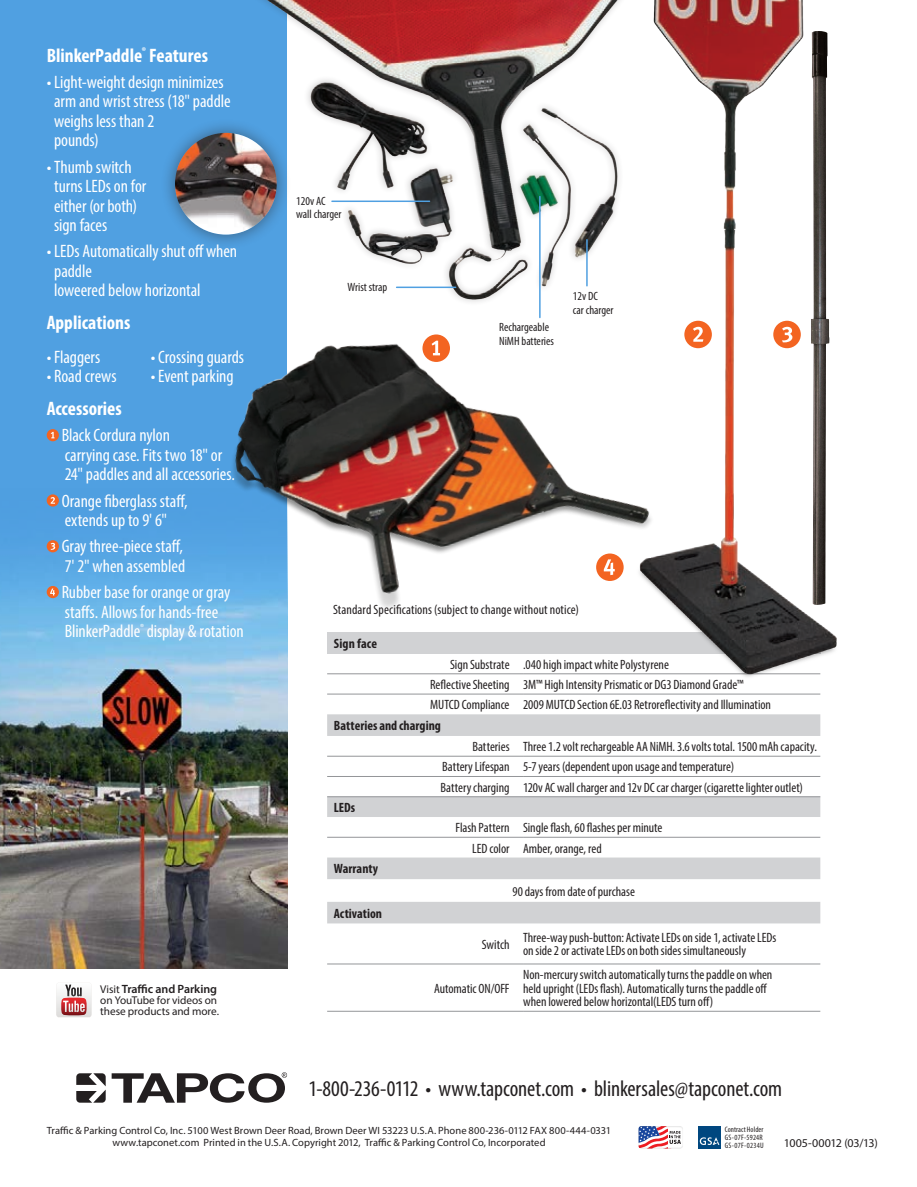
<style>
.page{position:relative;width:917px;height:1187px;background:#fff}
.page>*{position:absolute;margin:0;border:0;box-sizing:border-box;transform-origin:0 0}
.t1{font:condensed 22.5px "Myriad Pro";letter-spacing:-.005em;color:#231f20}
.Paragraph_Style_2{font:700 condensed 19.5px "Myriad Pro";color:#fff}
.Body{font:700 condensed 19.5px "Myriad Pro";color:#fff}
.Body-2{font:condensed 18px/19.5px "Myriad Pro";letter-spacing:-.005em;color:#fff}
.Paragraph_Style_2-2{font:condensed 13.5px/13.5px "Myriad Pro";color:#231f20}
.Paragraph_Style_2-3{font:700 condensed 13.5px "Myriad Pro";color:#231f20}
.Caption_PS{font:condensed 12px/13.5px "Myriad Pro";color:#231f20}
.Item_name_catalog{font:600 12px "Myriad Pro";letter-spacing:-.005em;color:#231f20}
.t2{font:12px "Myriad Pro";letter-spacing:-.015em;color:#231f20}
.Item_name_catalog-2{font:11.25px/11.2px "Myriad Pro";color:#231f20}
.t3{font:10.5px/12.6px "Myriad Pro";letter-spacing:.005em;color:#231f20;text-align:center}
.t4{font:condensed 7.8px "Myriad Pro";letter-spacing:.025em;color:#231f20}
.t5{font:condensed 7.8px "Myriad Pro";letter-spacing:.045em;color:#231f20}
.s1{font-weight:400;font-size:11.25px}
</style>
<div class="page">
<svg style="left:327px;top:714px;width:493px;height:209px"></svg>
<hr style="left:327px;top:673px;width:196px;height:1px;background:#939598">
<hr style="left:523px;top:673px;width:297px;height:1px;background:#939598">
<hr style="left:327px;top:693px;width:196px;height:1px;background:#939598">
<hr style="left:523px;top:693px;width:297px;height:1px;background:#939598">
<hr style="left:327px;top:776px;width:196px;height:1px;background:#939598">
<hr style="left:523px;top:776px;width:297px;height:1px;background:#939598">
<hr style="left:327px;top:796px;width:196px;height:1px;background:#939598">
<hr style="left:523px;top:796px;width:297px;height:1px;background:#939598">
<hr style="left:327px;top:963px;width:196px;height:1px;background:#939598">
<hr style="left:523px;top:963px;width:297px;height:1px;background:#939598">
<hr style="left:327px;top:1010px;width:196px;height:1px;background:#939598">
<hr style="left:523px;top:1010px;width:297px;height:1px;background:#939598">
<hr style="left:327px;top:755px;width:196px;height:1px;background:#939598">
<hr style="left:523px;top:755px;width:297px;height:1px;background:#939598">
<hr style="left:327px;top:836px;width:196px;height:1px;background:#939598">
<hr style="left:523px;top:836px;width:297px;height:1px;background:#939598">
<img style="left:625px;top:0;width:212px;height:677px">
<div style="left:0;top:0;width:287px;height:874px;background:#50a0e1"></div>
<img style="left:810px;top:31px;width:19px;height:574px">
<img style="left:0;top:494px;width:287px;height:474px">
<div style="left:160px;top:118px;width:131px;height:131px;background:#231f20;opacity:.5"></div>
<img style="left:175px;top:133px;width:102px;height:101px;border-radius:51px">
<svg style="left:691px;top:321px;width:20px;height:27px"></svg>
<svg style="left:773px;top:321px;width:27px;height:27px"></svg>
<img style="left:175px;top:269px;width:516px;height:385px">
<svg style="left:422px;top:348px;width:28px;height:14px"></svg>
<div style="left:239px;top:0;width:395px;height:306px;background:#231f20;opacity:.25"></div>
<img style="left:243px;top:0;width:386px;height:348px">
<hr style="left:586px;top:240px;width:1px;height:46px;background:#50a0e1">
<hr style="left:539px;top:196px;width:1px;height:121px;background:#50a0e1">
<hr style="left:332px;top:200px;width:97px;height:2px;background:#50a0e1">
<hr style="left:396px;top:286px;width:59px;height:2px;background:#50a0e1">
<svg style="left:47px;top:429px;width:12px;height:12px"></svg>
<svg style="left:51px;top:432px;width:3px;height:6px"></svg>
<svg style="left:47px;top:494px;width:12px;height:12px"></svg>
<svg style="left:50px;top:497px;width:5px;height:6px"></svg>
<svg style="left:47px;top:540px;width:12px;height:12px"></svg>
<svg style="left:51px;top:542px;width:4px;height:7px"></svg>
<div style="left:47px;top:586px;width:12px;height:12px;background:#f36421;border-radius:50%"></div>
<svg style="left:50px;top:588px;width:5px;height:7px"></svg>
<div style="left:698px;top:1125px;width:22px;height:23px;background:#00477f"></div>
<svg style="left:699px;top:1137px;width:20px;height:7px"></svg>
<svg style="left:638px;top:1126px;width:45px;height:22px"></svg>
<svg style="left:76px;top:1072px;width:211px;height:30px"></svg>
<svg style="left:56px;top:984px;width:36px;height:32px"></svg>
<p class="Paragraph_Style_2" style="left:47px;top:43px;width:163px">BlinkerPaddle<sup>®</sup> Features</p>
<p class="Body-2" style="left:54px;top:72px;width:178px;text-indent:-7px">• Light-weight design minimizes arm and wrist stress (18" paddle weighs less than 2<br>pounds)</p>
<p class="Body-2" style="left:54px;top:157px;width:94px;text-indent:-7px">• Thumb switch turns LEDs on for either (or both) sign faces</p>
<p class="Body-2" style="left:54px;top:241px;width:184px;text-indent:-7px">• LEDs Automatically shut off when paddle<br>loweered below horizontal</p>
<p class="Body" style="left:47px;top:311px;width:85px">Applications</p>
<p class="Body-2" style="left:47px;top:346px;width:55px">• Flaggers</p>
<p class="Body-2" style="left:47px;top:366px;width:71px">• Road crews</p>
<p class="Body-2" style="left:151px;top:346px;width:95px">• Crossing guards</p>
<p class="Body-2" style="left:151px;top:366px;width:84px">• Event parking</p>
<p class="Paragraph_Style_2" style="left:47px;top:396px;width:76px">Accessories</p>
<p class="Body-2" style="left:62px;top:425px;width:175px">Black Cordura nylon<br>carrying case. Fits two 18" or<br>24" paddles and all accessories.</p>
<p class="Body-2" style="left:62px;top:490px;width:127px">Orange fiberglass staff, extends up to 9' 6"</p>
<p class="Body-2" style="left:62px;top:536px;width:125px">Gray three-piece staff,<br>7' 2" when assembled</p>
<p class="Body-2" style="left:62px;top:582px;width:183px">Rubber base for orange or gray staffs. Allows for hands-free<br>BlinkerPaddle<sup>®</sup> display &amp; rotation</p>
<p class="Item_name_catalog" style="left:100px;top:980px;width:118px"><span class="s1">Visit</span> Traffic and Parking</p>
<p class="Item_name_catalog-2" style="left:100px;top:994px;width:120px">on YouTube for videos on these products and more.</p>
<p class="Caption_PS" style="left:296px;top:194px;width:47px">120v AC wall charger</p>
<p class="Caption_PS" style="left:347px;top:280px;width:41px">Wrist strap</p>
<p class="Caption_PS" style="left:499px;top:320px;width:56px">Rechargeable<br>NiMH batteries</p>
<p class="Caption_PS" style="left:572px;top:289px;width:42px">12v DC<br>car charger</p>
<p class="Paragraph_Style_2-2" style="left:333px;top:603px;width:247px">Standard Specifications (subject to change without notice)</p>
<p class="Paragraph_Style_2-3" style="left:334px;top:634px;width:45px">Sign face</p>
<p class="Paragraph_Style_2-2" style="left:450px;top:657px;width:61px">Sign Substrate</p>
<p class="Paragraph_Style_2-2" style="left:523px;top:657px;width:147px">.040 high impact white Polystyrene</p>
<p class="Paragraph_Style_2-2" style="left:430px;top:677px;width:81px">Reflective Sheeting</p>
<p class="Paragraph_Style_2-2" style="left:523px;top:677px;width:222px">3M™ High Intensity Prismatic or DG3 Diamond Grade™</p>
<p class="Paragraph_Style_2-2" style="left:430px;top:698px;width:81px">MUTCD Compliance</p>
<p class="Paragraph_Style_2-2" style="left:523px;top:698px;width:249px">2009 MUTCD Section 6E.03 Retroreflectivity and Illumination</p>
<p class="Paragraph_Style_2-3" style="left:334px;top:717px;width:108px">Batteries and charging</p>
<p class="Paragraph_Style_2-2" style="left:472px;top:739px;width:39px">Batteries</p>
<p class="Paragraph_Style_2-2" style="left:523px;top:739px;width:295px">Three 1.2 volt rechargeable AA NiMH. 3.6 volts total. 1500 mAh capacity.</p>
<p class="Paragraph_Style_2-2" style="left:442px;top:760px;width:69px">Battery Lifespan</p>
<p class="Paragraph_Style_2-2" style="left:523px;top:760px;width:212px">5-7 years (dependent upon usage and temperature)</p>
<p class="Paragraph_Style_2-2" style="left:440px;top:780px;width:70px">Battery charging</p>
<p class="Paragraph_Style_2-2" style="left:523px;top:780px;width:281px">120v AC wall charger and 12v DC car charger (cigarette lighter outlet)</p>
<p class="Paragraph_Style_2-3" style="left:334px;top:799px;width:23px">LEDs</p>
<p class="Paragraph_Style_2-2" style="left:455px;top:820px;width:55px">Flash Pattern</p>
<p class="Paragraph_Style_2-2" style="left:523px;top:820px;width:141px">Single flash, 60 flashes per minute</p>
<p class="Paragraph_Style_2-2" style="left:472px;top:841px;width:39px">LED color</p>
<p class="Paragraph_Style_2-2" style="left:523px;top:841px;width:80px">Amber, orange, red</p>
<p class="Paragraph_Style_2-3" style="left:334px;top:860px;width:46px">Warranty</p>
<p class="Paragraph_Style_2-2" style="left:512px;top:884px;width:124px">90 days from date of purchase</p>
<p class="Paragraph_Style_2-3" style="left:334px;top:904px;width:50px">Activation</p>
<p class="Paragraph_Style_2-2" style="left:481px;top:937px;width:29px">Switch</p>
<p class="Paragraph_Style_2-2" style="left:523px;top:930px;width:255px">Three-way push-button: Activate LEDs on side 1, activate LEDs on side 2 or activate LEDs on both sides simultaneously</p>
<p class="Paragraph_Style_2-2" style="left:434px;top:981px;width:77px">Automatic ON/OFF</p>
<p class="Paragraph_Style_2-2" style="left:523px;top:967px;width:251px">Non-mercury switch automatically turns the paddle on when held upright (LEDs flash). Automatically turns the paddle off when lowered below horizontal(LEDS turn off)</p>
<p class="t1" style="left:308px;top:1074px;width:475px">1-800-236-0112 • www.tapconet.com • blinkersales@tapconet.com</p>
<p class="t3" style="left:47px;top:1123px;width:565px">Traffic &amp; Parking Control Co, Inc. 5100 West Brown Deer Road, Brown Deer WI 53223 U.S.A. Phone 800-236-0112 FAX 800-444-0331 www.tapconet.com Printed in the U.S.A. Copyright 2012, Traffic &amp; Parking Control Co, Incorporated</p>
<p class="t4" style="left:724px;top:1124px;width:40px">Contract Holder</p>
<p class="t4" style="left:724px;top:1132px;width:40px">GS-07F-5924R</p>
<p class="t5" style="left:724px;top:1140px;width:41px">GS-07F-0234U</p>
<p class="t2" style="left:783px;top:1135px;width:95px">1005-00012 (03/13)</p>
</div>
